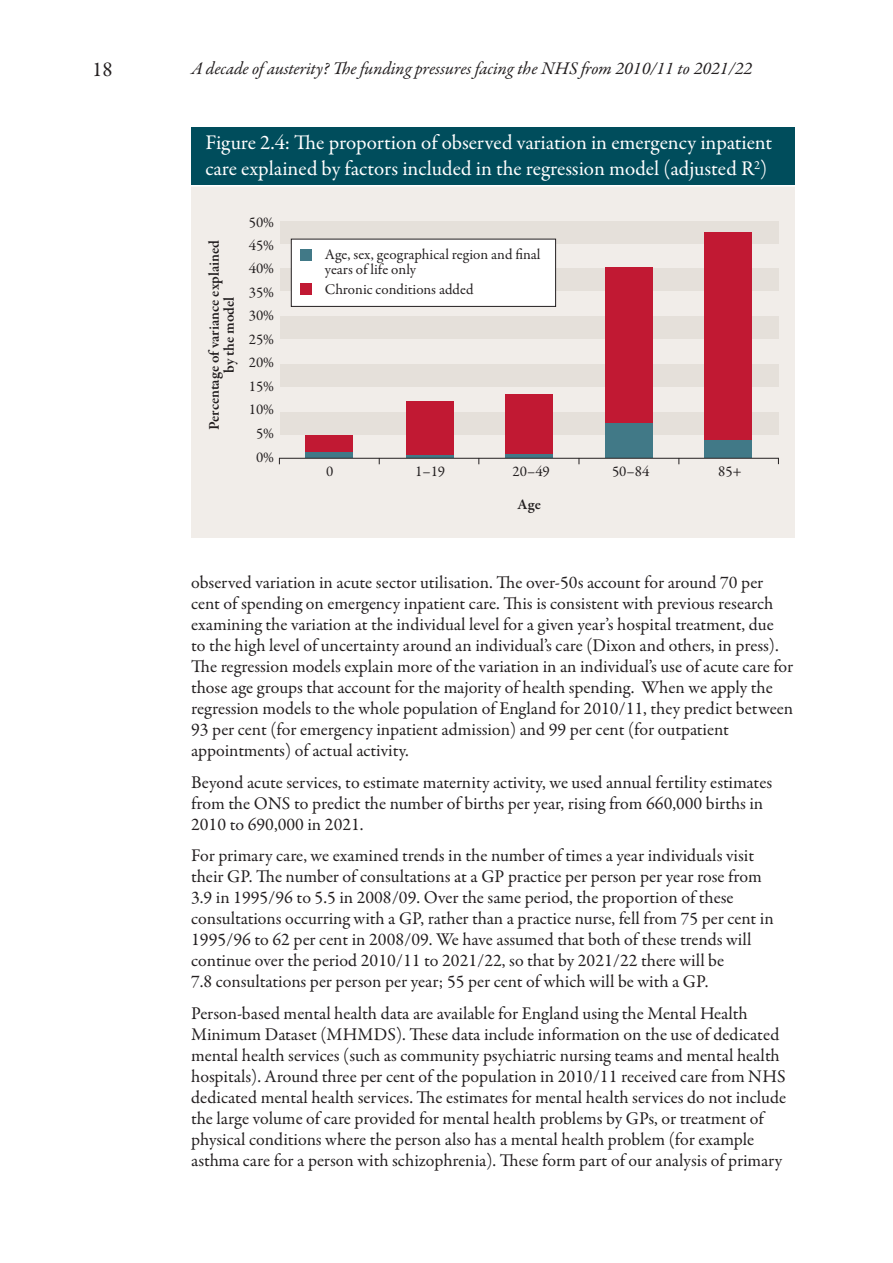
<style>
.page{position:relative;width:893px;height:1263px;background:#fff}
.page>*{position:absolute;margin:0;border:0;box-sizing:border-box;transform-origin:0 0}
.t1{font:21px/26.2px "Garamond Premr Pro";color:#fff}
.t2{font:21px "Garamond Premr Pro";color:#231f20}
.t3{font:18px/21px "Garamond Premr Pro";color:#231f20}
.t4{font:italic 18px "Garamond Premr Pro";color:#231f20}
.t5{font:15px/23.5px "Garamond Premr Pro";color:#231f20;text-align:center}
.t6{font:600 15px/15px "Garamond Premr Pro";color:#231f20;text-align:center}
</style>
<div class="page">
<div style="left:191px;top:167px;width:604px;height:371px;background:#f1ede9"></div>
<div style="left:280px;top:221px;width:498px;height:23px;background:#e5e0da"></div>
<div style="left:280px;top:268px;width:498px;height:23px;background:#e5e0da"></div>
<div style="left:280px;top:317px;width:498px;height:22px;background:#e5e0da"></div>
<div style="left:280px;top:364px;width:498px;height:23px;background:#e5e0da"></div>
<div style="left:280px;top:412px;width:498px;height:22px;background:#e5e0da"></div>
<div style="left:191px;top:128px;width:604px;height:57px;background:#004d5c"></div>
<div style="left:305px;top:452px;width:48px;height:6px;background:#417987"></div>
<div style="left:305px;top:435px;width:48px;height:17px;background:#c11933"></div>
<hr style="left:406px;top:455px;width:47px;height:3px;background:#417987">
<div style="left:406px;top:401px;width:47px;height:54px;background:#c11933"></div>
<svg style="left:505px;top:454px;width:48px;height:4px"></svg>
<div style="left:505px;top:394px;width:48px;height:60px;background:#c11933"></div>
<div style="left:605px;top:422px;width:47px;height:36px;background:#417987"></div>
<div style="left:605px;top:267px;width:47px;height:156px;background:#c11933"></div>
<div style="left:704px;top:439px;width:48px;height:19px;background:#417987"></div>
<div style="left:704px;top:232px;width:48px;height:207px;background:#c11933"></div>
<hr style="left:176px;top:185px;width:627px;height:2px;background:#fff">
<div style="left:291px;top:239px;width:265px;height:67px;background:#fff"></div>
<div style="left:291px;top:239px;width:265px;height:68px;border:1px solid #231f20"></div>
<div style="left:301px;top:249px;width:11px;height:11px;background:#417987"></div>
<div style="left:300px;top:283px;width:12px;height:11px;background:#c11933"></div>
<hr style="left:279px;top:458px;width:499px;height:1px;background:#231f20">
<p class="t2" style="left:92px;top:61px;width:22px">18</p>
<p class="t4" style="left:191px;top:62px;width:562px">A decade of austerity? The funding pressures facing the NHS from 2010/11 to 2021/22</p>
<p class="t1" style="left:205px;top:131px;width:568px">Figure 2.4: The proportion of observed variation in emergency inpatient care explained by factors included in the regression model (adjusted R<sup>2</sup>)</p>
<p class="t5" style="left:249px;top:212px;width:27px">50%<br>45%<br>40%<br>35%<br>30%<br>25%<br>20%<br>15%<br>10%<br>5%<br>0%</p>
<p class="t6" style="left:208px;top:430px;width:192px;rotate:-90deg">Percentage of variance explained by the model</p>
<p class="t5" style="left:325px;top:249px;width:217px;line-height:15px;text-align:left">Age, sex, geographical region and final years of life only</p>
<p class="t5" style="left:325px;top:279px;width:150px">Chronic conditions added</p>
<p class="t5" style="left:326px;top:461px;width:9px">0</p>
<p class="t5" style="left:415px;top:461px;width:32px">1–19</p>
<p class="t5" style="left:512px;top:461px;width:39px">20–49</p>
<p class="t5" style="left:612px;top:461px;width:39px">50–84</p>
<p class="t5" style="left:718px;top:461px;width:25px">85+</p>
<p class="t6" style="left:518px;top:498px;width:25px">Age</p>
<p class="t3" style="left:191px;top:574px;width:604px">observed variation in acute sector utilisation. The over-50s account for around 70 per cent of spending on emergency inpatient care. This is consistent with previous research examining the variation at the individual level for a given year’s hospital treatment, due<br>to the high level of uncertainty around an individual’s care (Dixon and others, in press).<br>The regression models explain more of the variation in an individual’s use of acute care for those age groups that account for the majority of health spending. When we apply the regression models to the whole population of England for 2010/11, they predict between 93 per cent (for emergency inpatient admission) and 99 per cent (for outpatient appointments) of actual activity.</p>
<p class="t3" style="left:191px;top:773px;width:582px">Beyond acute services, to estimate maternity activity, we used annual fertility estimates from the ONS to predict the number of births per year, rising from 660,000 births in<br>2010 to 690,000 in 2021.</p>
<p class="t3" style="left:191px;top:847px;width:584px">For primary care, we examined trends in the number of times a year individuals visit their GP. The number of consultations at a GP practice per person per year rose from 3.9 in 1995/96 to 5.5 in 2008/09. Over the same period, the proportion of these consultations occurring with a GP, rather than a practice nurse, fell from 75 per cent in 1995/96 to 62 per cent in 2008/09. We have assumed that both of these trends will continue over the period 2010/11 to 2021/22, so that by 2021/22 there will be<br>7.8 consultations per person per year; 55 per cent of which will be with a GP.</p>
<p class="t3" style="left:191px;top:1004px;width:596px">Person-based mental health data are available for England using the Mental Health Minimum Dataset (MHMDS). These data include information on the use of dedicated mental health services (such as community psychiatric nursing teams and mental health hospitals). Around three per cent of the population in 2010/11 received care from NHS dedicated mental health services. The estimates for mental health services do not include the large volume of care provided for mental health problems by GPs, or treatment of physical conditions where the person also has a mental health problem (for example asthma care for a person with schizophrenia). These form part of our analysis of primary</p>
</div>
